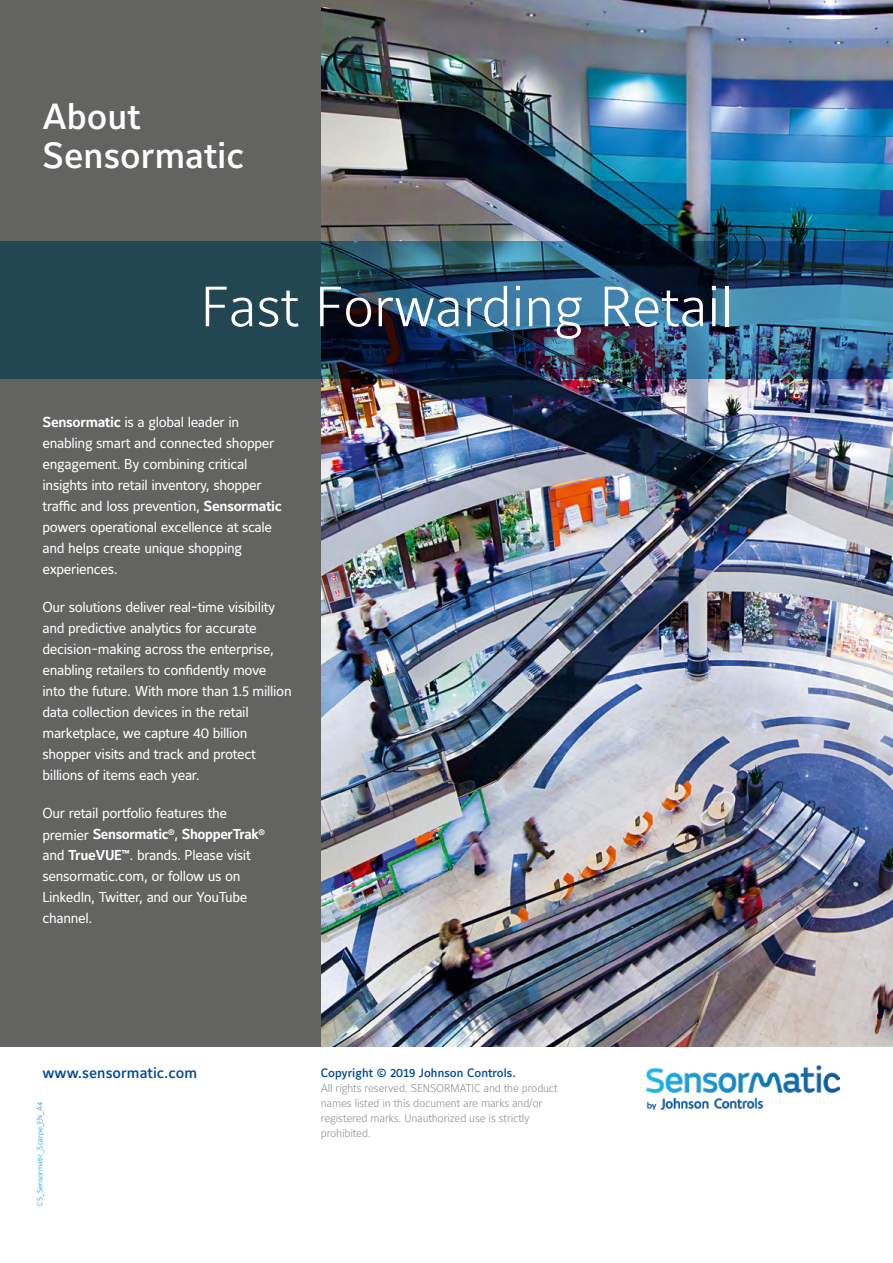
<style>
.page{position:relative;width:893px;height:1263px;background:#fff}
.page>*{position:absolute;margin:0;border:0;box-sizing:border-box;transform-origin:0 0}
.t1{font:300 56.1px "Maurea Jci Lf ML";color:#fff}
.t2{font:500 36px/39px "Maurea Jci Lf ML";color:#fff}
.t3{font:500 15px "Maurea Jci Lf ML";color:#004a95}
.t4{font:14.25px/21px "Maurea Jci Lf ML";letter-spacing:-.025em;color:#fff}
.t5{font:500 12px "Maurea Jci Lf ML";color:#004a95}
.t6{font:300 11.25px/15px "Maurea Jci Lf ML";letter-spacing:-.015em;color:#919292}
.t7{font:300 7.5px "Maurea Jci Lf ML";color:#009ee3}
.s1{font-weight:700}
</style>
<div class="page">
<img style="left:320px;top:0;width:573px;height:1046px">
<div style="left:0;top:0;width:320px;height:1046px;background:#636362"></div>
<img style="left:647px;top:1065px;width:192px;height:44px">
<img style="left:0;top:241px;width:893px;height:138px">
<h2 class="t2" style="left:43px;top:97px;width:203px">About<br>Sensormatic</h2>
<h1 class="t1" style="left:201px;top:272px;width:533px">Fast Forwarding Retail</h1>
<p class="t4" style="left:43px;top:412px;width:241px"><span class="s1">Sensormatic</span> is a global leader in enabling smart and connected shopper engagement. By combining critical insights into retail inventory, shopper traffic and loss prevention, <span class="s1">Sensormatic </span>powers operational excellence at scale and helps create unique shopping experiences.</p>
<p class="t4" style="left:43px;top:597px;width:251px">Our solutions deliver real-time visibility and predictive analytics for accurate decision-making across the enterprise, enabling retailers to confidently move into the future. With more than 1.5 million data collection devices in the retail marketplace, we capture 40 billion shopper visits and track and protect billions of items each year.</p>
<p class="t4" style="left:43px;top:803px;width:224px">Our retail portfolio features the premier <span class="s1">Sensormatic</span><sup>®</sup>, <span class="s1">ShopperTrak</span><sup>® </sup>and <span class="s1">TrueVUE</span><sup>™</sup>. brands. Please visit sensormatic.com, or follow us on<br>LinkedIn, Twitter, and our YouTube channel.</p>
<p class="t3" style="left:43px;top:1064px;width:156px">www.sensormatic.com</p>
<p class="t7" style="left:35px;top:1205px;width:105px;rotate:-90deg">CS_Sensormatic_Scarpe_EN_A4</p>
<p class="t5" style="left:321px;top:1066px;width:196px">Copyright © 2019 Johnson Controls.</p>
<p class="t6" style="left:321px;top:1081px;width:238px">All rights reserved. SENSORMATIC and the product names listed in this document are marks and/or registered marks. Unauthorized use is strictly prohibited.</p>
</div>
